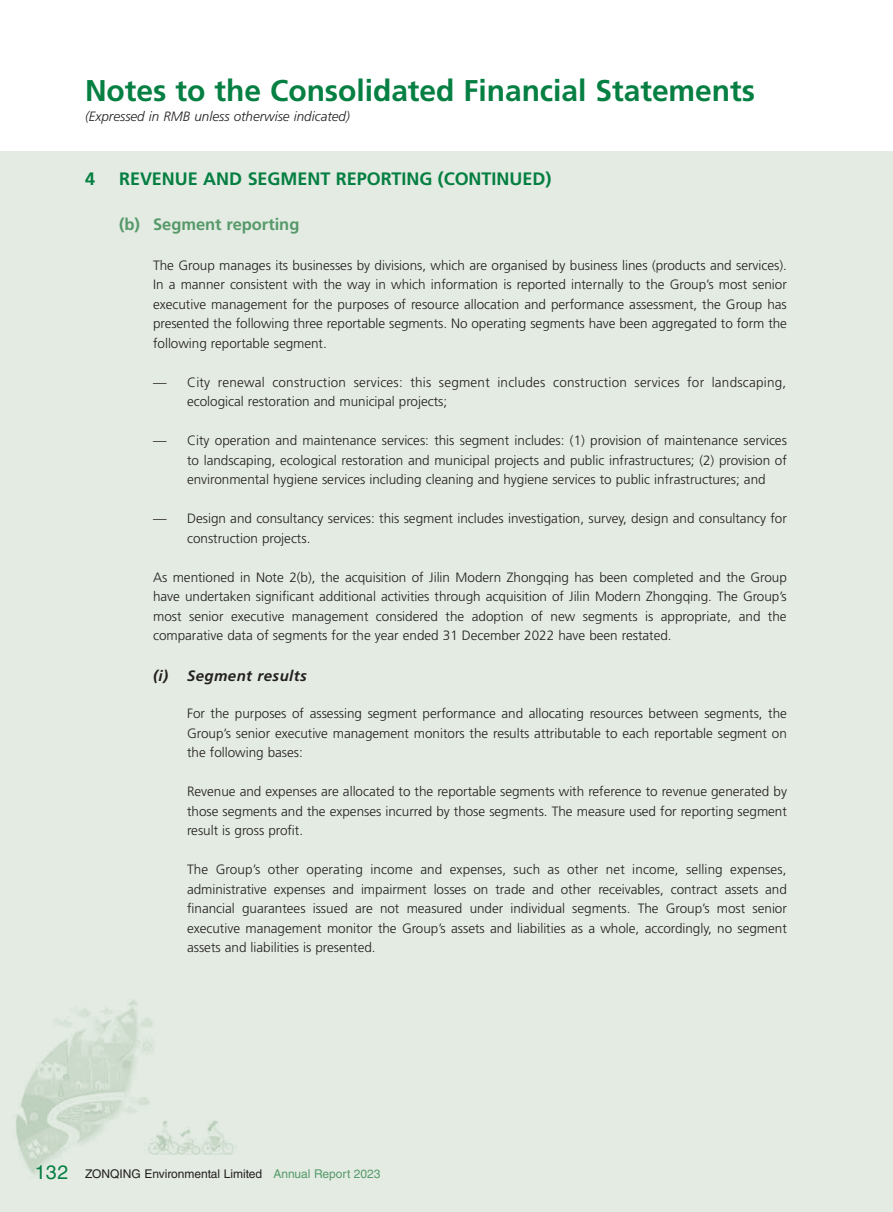
<style>
.page{position:relative;width:893px;height:1212px;background:#fff}
.page>*{position:absolute;margin:0;border:0;box-sizing:border-box;transform-origin:0 0}
.t1{font:700 30px "Frutiger LT Std";color:#057f42}
.t2{font:700 18px "Frutiger LT Std";color:#057f42}
.t3{font:700 16.5px "Frutiger LT Std";color:#56996a}
.t4{font:italic 700 15px "Frutiger LT Std";letter-spacing:.03em;color:#231f20}
.t5{font:300 13.5px/19.5px "Frutiger LT Std";color:#231f20;text-align:justify}
.t6{font:italic 300 13.5px "Frutiger LT Std";color:#231f20}
.t7{font:12px "Helvetica LT Std";color:#231f20}
.s1{font-size:19.5px;color:#057f42}
.s2{color:#56996a}
</style>
<div class="page">
<h1 class="t1" style="left:85px;top:73px;width:671px">Notes to the Consolidated Financial Statements</h1>
<p class="t6" style="left:85px;top:109px;width:266px">(Expressed in RMB unless otherwise indicated)</p>
<h2 class="t2" style="left:85px;top:168px;width:12px">4</h2>
<h2 class="t2" style="left:119px;top:168px;width:434px">REVENUE AND SEGMENT REPORTING (CONTINUED)</h2>
<p class="t3" style="left:119px;top:215px;width:182px">(b) Segment reporting</p>
<p class="t5" style="left:153px;top:256px;width:635px">The Group manages its businesses by divisions, which are organised by business lines (products and services).<br>In a manner consistent with the way in which information is reported internally to the Group’s most senior executive management for the purposes of resource allocation and performance assessment, the Group has presented the following three reportable segments. No operating segments have been aggregated to form the following reportable segment.</p>
<p class="t5" style="left:187px;top:373px;width:601px;text-indent:-34px">— City renewal construction services: this segment includes construction services for landscaping, ecological restoration and municipal projects;</p>
<p class="t5" style="left:187px;top:431px;width:601px;text-indent:-34px">— City operation and maintenance services: this segment includes: (1) provision of maintenance services to landscaping, ecological restoration and municipal projects and public infrastructures; (2) provision of environmental hygiene services including cleaning and hygiene services to public infrastructures; and</p>
<p class="t5" style="left:187px;top:509px;width:601px;text-indent:-34px">— Design and consultancy services: this segment includes investigation, survey, design and consultancy for construction projects.</p>
<p class="t5" style="left:153px;top:568px;width:635px">As mentioned in Note 2(b), the acquisition of Jilin Modern Zhongqing has been completed and the Group have undertaken significant additional activities through acquisition of Jilin Modern Zhongqing. The Group’s most senior executive management considered the adoption of new segments is appropriate, and the comparative data of segments for the year ended 31 December 2022 have been restated.</p>
<p class="t4" style="left:153px;top:667px;width:155px">(i) Segment results</p>
<p class="t5" style="left:187px;top:704px;width:601px">For the purposes of assessing segment performance and allocating resources between segments, the Group’s senior executive management monitors the results attributable to each reportable segment on the following bases:</p>
<p class="t5" style="left:187px;top:782px;width:601px">Revenue and expenses are allocated to the reportable segments with reference to revenue generated by those segments and the expenses incurred by those segments. The measure used for reporting segment result is gross profit.</p>
<p class="t5" style="left:187px;top:860px;width:601px">The Group’s other operating income and expenses, such as other net income, selling expenses, administrative expenses and impairment losses on trade and other receivables, contract assets and financial guarantees issued are not measured under individual segments. The Group’s most senior executive management monitor the Group’s assets and liabilities as a whole, accordingly, no segment assets and liabilities is presented.</p>
<p class="t7" style="left:35px;top:1167px;width:347px"><span class="s1">132</span> ZONQING Environmental Limited <span class="s2">Annual Report 2023</span></p>
</div>
